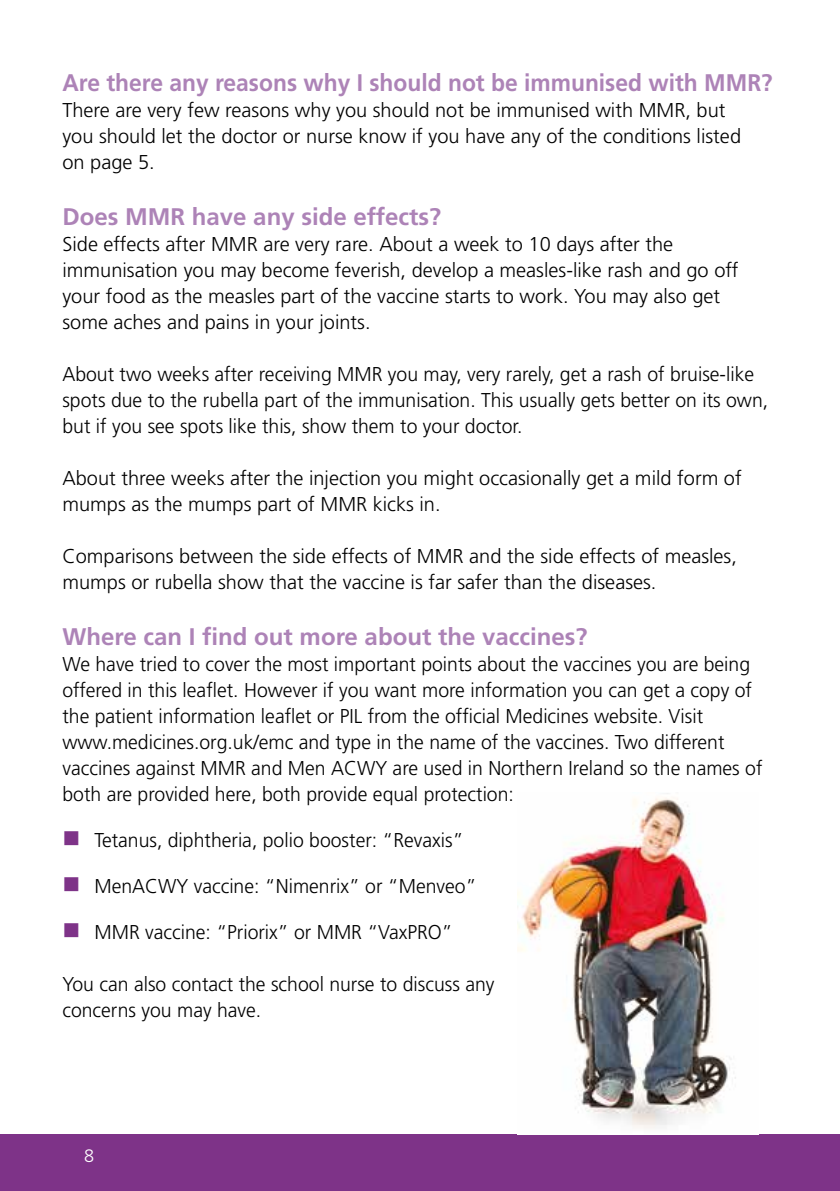
<style>
.page{position:relative;width:840px;height:1191px;background:#fff}
.page>*{position:absolute;margin:0;border:0;box-sizing:border-box;transform-origin:0 0}
.t1{font:700 24px "Frutiger";color:#ad83b7}
.t2{font:700 24px "Frutiger";color:#ad83b7;scale:.95 1}
.t3{font:300 20px/26px "Frutiger";color:#000}
.t4{font:300 18px "Frutiger";color:#fff}
.s1{color:#7e3388}
</style>
<div class="page">
<div style="left:0;top:1134px;width:839px;height:57px;background:#7e3388"></div>
<img style="left:517px;top:793px;width:219px;height:336px">
<p class="t2" style="left:62px;top:68px;width:748px">Are there any reasons why I should not be immunised with MMR?</p>
<p class="t3" style="left:62px;top:97px;width:679px">There are very few reasons why you should not be immunised with MMR, but you should let the doctor or nurse know if you have any of the conditions listed on page 5.</p>
<p class="t1" style="left:62px;top:202px;width:380px">Does MMR have any side effects?</p>
<p class="t3" style="left:62px;top:231px;width:677px">Side effects after MMR are very rare. About a week to 10 days after the immunisation you may become feverish, develop a measles-like rash and go off your food as the measles part of the vaccine starts to work. You may also get some aches and pains in your joints.</p>
<p class="t3" style="left:62px;top:361px;width:707px">About two weeks after receiving MMR you may, very rarely, get a rash of bruise-like spots due to the rubella part of the immunisation. This usually gets better on its own, but if you see spots like this, show them to your doctor.</p>
<p class="t3" style="left:62px;top:465px;width:680px">About three weeks after the injection you might occasionally get a mild form of mumps as the mumps part of MMR kicks in.</p>
<p class="t3" style="left:62px;top:543px;width:675px">Comparisons between the side effects of MMR and the side effects of measles, mumps or rubella show that the vaccine is far safer than the diseases.</p>
<p class="t1" style="left:62px;top:622px;width:526px">Where can I find out more about the vaccines?</p>
<p class="t3" style="left:62px;top:651px;width:701px">We have tried to cover the most important points about the vaccines you are being offered in this leaflet. However if you want more information you can get a copy of the patient information leaflet or PIL from the official Medicines website. Visit www.medicines.org.uk/emc and type in the name of the vaccines. Two different vaccines against MMR and Men ACWY are used in Northern Ireland so the names of both are provided here, both provide equal protection:</p>
<p class="t3" style="left:62px;top:827px;width:402px"><span class="s1">■</span> Tetanus, diphtheria, polio booster: “Revaxis”</p>
<p class="t3" style="left:62px;top:873px;width:415px"><span class="s1">■</span> MenACWY vaccine: “Nimenrix” or “Menveo”</p>
<p class="t3" style="left:62px;top:919px;width:391px"><span class="s1">■</span> MMR vaccine: “Priorix” or MMR “VaxPRO”</p>
<p class="t3" style="left:62px;top:971px;width:433px">You can also contact the school nurse to discuss any concerns you may have.</p>
<p class="t4" style="left:84px;top:1145px;width:12px">8</p>
</div>
